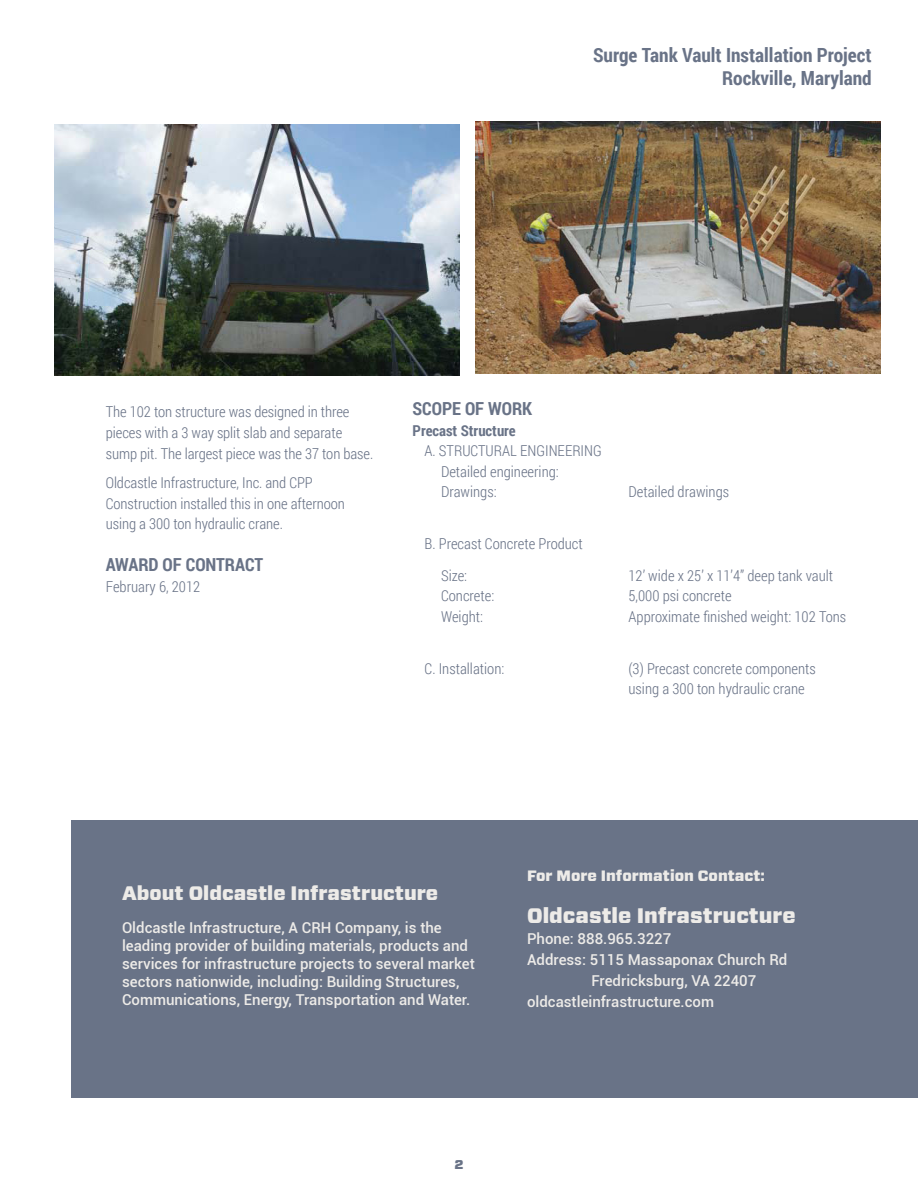
<style>
.page{position:relative;width:918px;height:1188px;background:#fff}
.page>*{position:absolute;margin:0;border:0;box-sizing:border-box;transform-origin:0 0}
.t1{font:900 21px "Forza";color:#edebe8}
.t2{font:700 19.5px/22.5px "Roboto Condensed";color:#697387;text-align:right}
.t3{font:900 19.5px "Forza";color:#edebe8}
.t4{font:700 18px "Roboto Condensed";color:#697387}
.t5{font:300 15px/20.5px "Roboto Condensed";color:#697387}
.t6{font:500 15px/18px "Roboto";color:#edebe8}
.t7{font:900 15px "Forza";color:#edebe8}
.t8{font:700 15px "Roboto Condensed";color:#697387}
.t9{font:900 12.75px "Forza";color:#697387}
</style>
<div class="page">
<img style="left:55px;top:124px;width:405px;height:252px">
<img style="left:475px;top:122px;width:406px;height:251px">
<div style="left:71px;top:820px;width:847px;height:277px;background:#697387"></div>
<h2 class="t2" style="left:593px;top:43px;width:280px">Surge Tank Vault Installation Project<br>Rockville, Maryland</h2>
<p class="t5" style="left:106px;top:401px;width:269px">The 102 ton structure was designed in three pieces with a 3 way split slab and separate sump pit. The largest piece was the 37 ton base.</p>
<p class="t5" style="left:106px;top:472px;width:241px">Oldcastle Infrastructure, Inc. and CPP<br>Construction installed this in one afternoon using a 300 ton hydraulic crane.</p>
<p class="t4" style="left:106px;top:552px;width:159px">AWARD OF CONTRACT</p>
<p class="t5" style="left:106px;top:576px;width:96px">February 6, 2012</p>
<p class="t4" style="left:413px;top:396px;width:121px">SCOPE OF WORK</p>
<p class="t8" style="left:413px;top:420px;width:105px">Precast Structure</p>
<p class="t5" style="left:441px;top:440px;width:162px;text-indent:-16px">A. STRUCTURAL ENGINEERING<br>Detailed engineering:<br>Drawings:</p>
<p class="t5" style="left:441px;top:528px;width:143px;line-height:31.3px;text-indent:-16px">B. Precast Concrete Product<br>Size:</p>
<p class="t5" style="left:629px;top:481px;width:102px">Detailed drawings</p>
<p class="t5" style="left:629px;top:565px;width:206px">12’ wide x 25’ x 11’4” deep tank vault</p>
<p class="t5" style="left:441px;top:585px;width:55px">Concrete:</p>
<p class="t5" style="left:629px;top:585px;width:105px">5,000 psi concrete</p>
<p class="t5" style="left:441px;top:606px;width:44px">Weight:</p>
<p class="t5" style="left:629px;top:606px;width:219px">Approximate finished weight: 102 Tons</p>
<p class="t5" style="left:425px;top:658px;width:81px">C. Installation:</p>
<p class="t5" style="left:629px;top:658px;width:189px">(3) Precast concrete components using a 300 ton hydraulic crane</p>
<h2 class="t3" style="left:122px;top:880px;width:318px">About Oldcastle Infrastructure</h2>
<p class="t6" style="left:122px;top:918px;width:354px">Oldcastle Infrastructure, A CRH Company, is the leading provider of building materials, products and services for infrastructure projects to several market sectors nationwide, including: Building Structures, Communications, Energy, Transportation and Water.</p>
<p class="t7" style="left:527px;top:866px;width:239px">For More Information Contact:</p>
<h1 class="t1" style="left:527px;top:901px;width:270px">Oldcastle Infrastructure</h1>
<p class="t6" style="left:527px;top:929px;width:146px">Phone: 888.965.3227</p>
<p class="t6" style="left:527px;top:950px;width:262px">Address: 5115 Massaponax Church Rd</p>
<p class="t6" style="left:592px;top:971px;width:166px">Fredricksburg, VA 22407</p>
<p class="t6" style="left:527px;top:992px;width:189px">oldcastleinfrastructure.com</p>
<p class="t9" style="left:454px;top:1156px;width:11px">2</p>
</div>
